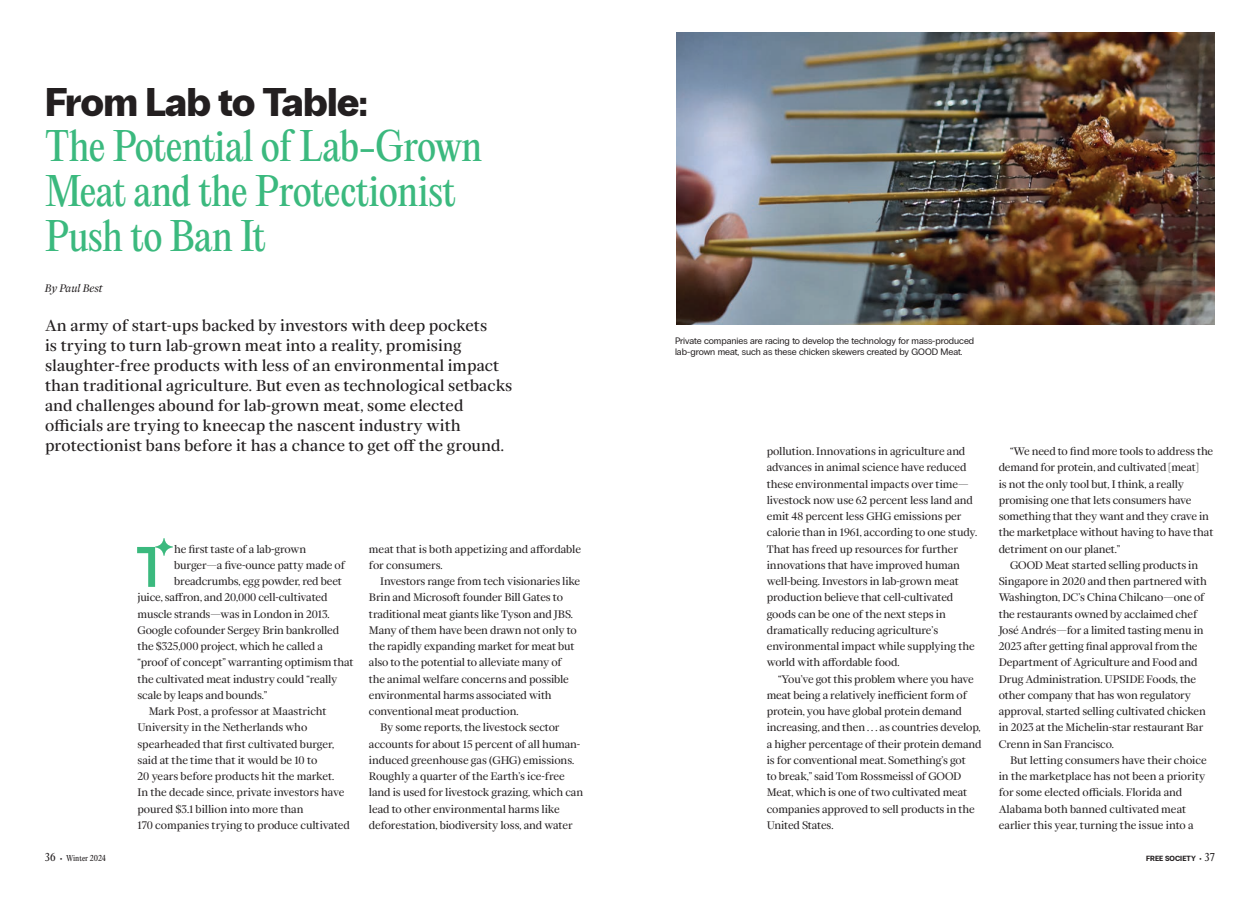
<style>
.page{position:relative;width:1260px;height:900px;background:#fff}
.page>*{position:absolute;margin:0;border:0;box-sizing:border-box;transform-origin:0 0}
.Headline_Part_1_Sans{font:900 40px "PP Radio Grotesk";letter-spacing:-.015em;color:#231f20}
.Headline_Part_1_Sans-2{font:38.75px/45px "PP Editorial New";letter-spacing:-.015em;color:#3bb97e}
.Dek{font:15px/20px "ES Face";letter-spacing:.01em;color:#231f20}
._2-Col_Body_Copy{font:10.25px/16.2px "ES Face";letter-spacing:-.01em;color:#231f20}
._2-Col_Body_drop_cap{font:10.25px "ES Face";letter-spacing:-.01em;color:#231f20}
.By_Line{font:italic 10.25px "ES Face";letter-spacing:-.005em;color:#231f20}
.t1{font:9.38px/11.2px "PP Radio Grotesk";color:#231f20}
.t2{font:800 7.5px "PP Radio Grotesk";letter-spacing:.01em;color:#231f20}
.t3{font:7.5px "PP Editorial New";color:#231f20}
.s1{font-size:10px}
.s2{font-family:"PP Radio Grotesk";font-weight:800}
.s3{font-family:"PP Editorial New";font-weight:400;font-size:10px}
</style>
<div class="page">
<img style="left:677px;top:32px;width:538px;height:293px">
<svg style="left:137px;top:538px;width:36px;height:49px"></svg>
<p class="Headline_Part_1_Sans" style="left:45px;top:79px;width:324px">From Lab to Table:</p>
<p class="Headline_Part_1_Sans-2" style="left:45px;top:124px;width:439px">The Potential of Lab-Grown<br>Meat and the Protectionist<br>Push to Ban It</p>
<p class="By_Line" style="left:45px;top:281px;width:59px">By Paul Best</p>
<p class="Dek" style="left:45px;top:314px;width:469px">An army of start-ups backed by investors with deep pockets<br>is trying to turn lab-grown meat into a reality, promising slaughter-free products with less of an environmental impact than traditional agriculture. But even as technological setbacks and challenges abound for lab-grown meat, some elected officials are trying to kneecap the nascent industry with protectionist bans before it has a chance to get off the ground.</p>
<p class="_2-Col_Body_drop_cap" style="left:174px;top:541px;width:133px">he first taste of a lab-grown</p>
<p class="_2-Col_Body_drop_cap" style="left:174px;top:557px;width:172px">burger—a five-ounce patty made of</p>
<p class="_2-Col_Body_drop_cap" style="left:174px;top:573px;width:169px">breadcrumbs, egg powder, red beet</p>
<p class="_2-Col_Body_drop_cap" style="left:138px;top:590px;width:191px">juice, saffron, and 20,000 cell-cultivated</p>
<p class="_2-Col_Body_drop_cap" style="left:138px;top:606px;width:194px">muscle strands—was in London in 2013.</p>
<p class="_2-Col_Body_drop_cap" style="left:138px;top:622px;width:203px">Google cofounder Sergey Brin bankrolled</p>
<p class="_2-Col_Body_drop_cap" style="left:138px;top:638px;width:187px">the $325,000 project, which he called a</p>
<p class="_2-Col_Body_drop_cap" style="left:138px;top:655px;width:218px">“proof of concept” warranting optimism that</p>
<p class="_2-Col_Body_drop_cap" style="left:138px;top:671px;width:201px">the cultivated meat industry could “really</p>
<p class="_2-Col_Body_drop_cap" style="left:138px;top:687px;width:131px">scale by leaps and bounds.”</p>
<p class="_2-Col_Body_Copy" style="left:138px;top:702px;width:214px;text-indent:11px">Mark Post, a professor at Maastricht University in the Netherlands who spearheaded that first cultivated burger, said at the time that it would be 10 to<br>20 years before products hit the market.<br>In the decade since, private investors have poured $3.1 billion into more than<br>170 companies trying to produce cultivated</p>
<p class="_2-Col_Body_Copy" style="left:369px;top:540px;width:214px">meat that is both appetizing and affordable for consumers.</p>
<p class="_2-Col_Body_Copy" style="left:369px;top:572px;width:213px;text-indent:11px">Investors range from tech visionaries like Brin and Microsoft founder Bill Gates to traditional meat giants like Tyson and JBS.<br>Many of them have been drawn not only to the rapidly expanding market for meat but also to the potential to alleviate many of the animal welfare concerns and possible environmental harms associated with conventional meat production.</p>
<p class="_2-Col_Body_Copy" style="left:369px;top:719px;width:216px;text-indent:11px">By some reports, the livestock sector accounts for about 15 percent of all human&shy;induced greenhouse gas (GHG) emissions.<br>Roughly a quarter of the Earth’s ice-free land is used for livestock grazing, which can lead to other environmental harms like deforestation, biodiversity loss, and water</p>
<p class="t1" style="left:675px;top:335px;width:301px">Private companies are racing to develop the technology for mass-produced lab-grown meat, such as these chicken skewers created by GOOD Meat.</p>
<p class="_2-Col_Body_Copy" style="left:767px;top:443px;width:212px">pollution. Innovations in agriculture and advances in animal science have reduced these environmental impacts over time— livestock now use 62 percent less land and emit 48 percent less GHG emissions per calorie than in 1961, according to one study.<br>That has freed up resources for further innovations that have improved human well-being. Investors in lab-grown meat production believe that cell-cultivated goods can be one of the next steps in dramatically reducing agriculture’s environmental impact while supplying the world with affordable food.</p>
<p class="_2-Col_Body_Copy" style="left:767px;top:670px;width:216px;text-indent:11px">“You’ve got this problem where you have meat being a relatively inefficient form of protein, you have global protein demand increasing, and then . . . as countries develop, a higher percentage of their protein demand is for conventional meat. Something’s got<br>to break,” said Tom Rossmeissl of GOOD Meat, which is one of two cultivated meat companies approved to sell products in the United States.</p>
<p class="_2-Col_Body_Copy" style="left:999px;top:442px;width:216px;text-indent:11px">“We need to find more tools to address the demand for protein, and cultivated [meat]<br>is not the only tool but, I think, a really promising one that lets consumers have something that they want and they crave in the marketplace without having to have that detriment on our planet.”</p>
<p class="_2-Col_Body_Copy" style="left:999px;top:556px;width:210px;text-indent:11px">GOOD Meat started selling products in Singapore in 2020 and then partnered with Washington, DC’s China Chilcano—one of the restaurants owned by acclaimed chef José Andrés—for a limited tasting menu in 2023 after getting final approval from the Department of Agriculture and Food and Drug Administration. UPSIDE Foods, the other company that has won regulatory approval, started selling cultivated chicken in 2023 at the Michelin-star restaurant Bar Crenn in San Francisco.</p>
<p class="_2-Col_Body_Copy" style="left:999px;top:751px;width:209px;text-indent:11px">But letting consumers have their choice in the marketplace has not been a priority for some elected officials. Florida and Alabama both banned cultivated meat earlier this year, turning the issue into a</p>
<p class="t3" style="left:45px;top:853px;width:63px"><span class="s1">36</span> <span class="s2">•</span> Winter 2024</p>
<p class="t2" style="left:1146px;top:854px;width:70px">FREE SOCIETY • <span class="s3">37</span></p>
</div>
